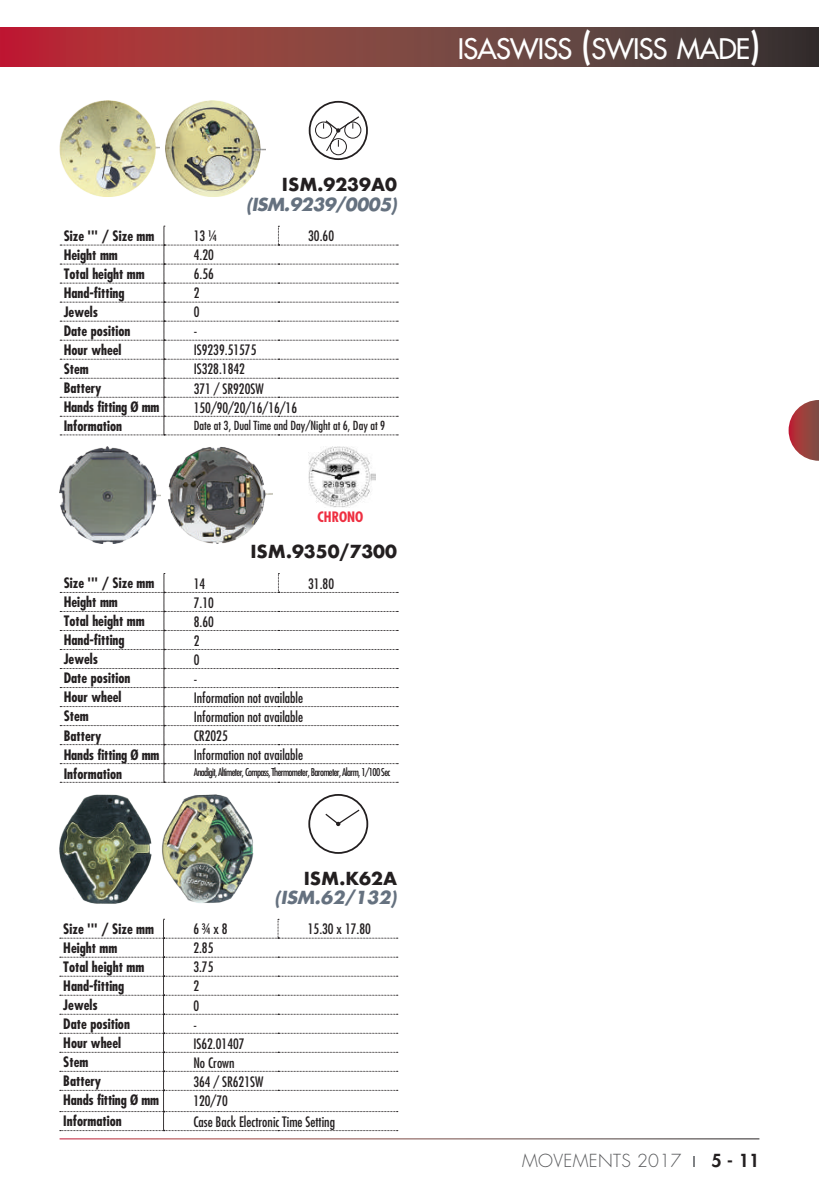
<style>
.page{position:relative;width:819px;height:1191px;background:#fff}
.page>*{position:absolute;margin:0;border:0;box-sizing:border-box;transform-origin:0 0}
.t1{font:27.65px "Futura";letter-spacing:-.025em;color:#fff}
.t2{font:700 17.5px "Futura";color:#231f20}
.t3{font:italic 700 17.5px "Futura";letter-spacing:-.03em;color:#65717f}
.t4{font:300 17.5px "Futura";letter-spacing:.02em;color:#57585a}
.t5{font:800 17.5px "Futura";color:#231f20}
.t6{font:700 condensed 14px "Futura";color:#231f20}
.t7{font:condensed 14px "Futura";color:#231f20}
.t8{font:700 condensed 14px "Futura";color:#ee2f41}
.t9{font:condensed 12.25px "Futura";color:#231f20}
.t10{font:condensed 10.5px "Futura";letter-spacing:-.06em;color:#231f20}
.s1{font-size:36.75px}
</style>
<div class="page">
<svg style="left:4px;top:27px;width:815px;height:40px;background:#7b3d3c"></svg>
<hr style="left:0;top:27px;width:4px;height:40px;background:#be1531">
<svg style="left:788px;top:400px;width:31px;height:61px"></svg>
<img style="left:309px;top:446px;width:66px;height:61px">
<svg style="left:60px;top:226px;width:338px;height:209px"></svg>
<svg style="left:60px;top:573px;width:338px;height:210px"></svg>
<div style="left:302px;top:441px;width:18px;height:10px;background:#fff"></div>
<div style="left:309px;top:101px;width:59px;height:59px;border:2px solid #231f20;border-radius:50%"></div>
<div style="left:330px;top:138px;width:17px;height:17px;border:1px solid #231f20;border-radius:50%"></div>
<div style="left:315px;top:122px;width:17px;height:17px;border:1px solid #231f20;border-radius:50%"></div>
<div style="left:344px;top:122px;width:17px;height:17px;border:1px solid #231f20;border-radius:50%"></div>
<svg style="left:323px;top:116px;width:37px;height:36px"></svg>
<img style="left:165px;top:101px;width:100px;height:95px">
<img style="left:60px;top:101px;width:99px;height:95px">
<img style="left:169px;top:447px;width:104px;height:97px">
<img style="left:60px;top:446px;width:101px;height:98px">
<svg style="left:60px;top:919px;width:338px;height:212px"></svg>
<div style="left:308px;top:794px;width:60px;height:60px;border:2px solid #231f20;border-radius:50%"></div>
<svg style="left:325px;top:809px;width:35px;height:17px"></svg>
<img style="left:162px;top:794px;width:91px;height:109px">
<img style="left:59px;top:794px;width:92px;height:109px">
<p class="t2" style="left:282px;top:172px;width:117px">ISM.9239A0</p>
<p class="t3" style="left:246px;top:192px;width:152px">(ISM.9239/0005)</p>
<p class="t6" style="left:64px;top:227px;width:92px">Size ''' / Size mm</p>
<p class="t7" style="left:194px;top:227px;width:25px">13 ¼</p>
<p class="t7" style="left:308px;top:227px;width:27px">30.60</p>
<p class="t6" style="left:64px;top:246px;width:56px">Height mm</p>
<p class="t7" style="left:194px;top:246px;width:22px">4.20</p>
<p class="t6" style="left:64px;top:265px;width:82px">Total height mm</p>
<p class="t7" style="left:194px;top:265px;width:22px">6.56</p>
<p class="t6" style="left:64px;top:284px;width:62px">Hand-fitting</p>
<p class="t7" style="left:194px;top:284px;width:7px">2</p>
<p class="t6" style="left:64px;top:303px;width:36px">Jewels</p>
<p class="t7" style="left:194px;top:303px;width:7px">0</p>
<p class="t6" style="left:64px;top:322px;width:68px">Date position</p>
<p class="t7" style="left:194px;top:322px;width:5px">-</p>
<p class="t6" style="left:64px;top:341px;width:59px">Hour wheel</p>
<p class="t7" style="left:194px;top:341px;width:64px">IS9239.51575</p>
<p class="t6" style="left:64px;top:360px;width:27px">Stem</p>
<p class="t7" style="left:194px;top:360px;width:53px">IS328.1842</p>
<p class="t6" style="left:64px;top:379px;width:39px">Battery</p>
<p class="t7" style="left:194px;top:379px;width:71px">371 / SR920SW</p>
<p class="t6" style="left:64px;top:398px;width:97px">Hands fitting Ø mm</p>
<p class="t7" style="left:194px;top:398px;width:105px">150/90/20/16/16/16</p>
<p class="t6" style="left:64px;top:417px;width:60px">Information</p>
<p class="t9" style="left:194px;top:418px;width:193px">Date at 3, Dual Time and Day/Night at 6, Day at 9</p>
<p class="t8" style="left:317px;top:507px;width:47px">CHRONO</p>
<p class="t2" style="left:250px;top:539px;width:148px">ISM.9350/7300</p>
<p class="t6" style="left:64px;top:574px;width:92px">Size ''' / Size mm</p>
<p class="t7" style="left:194px;top:574px;width:13px">14</p>
<p class="t7" style="left:308px;top:574px;width:27px">31.80</p>
<p class="t6" style="left:64px;top:593px;width:56px">Height mm</p>
<p class="t7" style="left:194px;top:593px;width:22px">7.10</p>
<p class="t6" style="left:64px;top:612px;width:82px">Total height mm</p>
<p class="t7" style="left:194px;top:613px;width:22px">8.60</p>
<p class="t6" style="left:64px;top:631px;width:62px">Hand-fitting</p>
<p class="t7" style="left:194px;top:632px;width:7px">2</p>
<p class="t6" style="left:64px;top:650px;width:36px">Jewels</p>
<p class="t7" style="left:194px;top:651px;width:7px">0</p>
<p class="t6" style="left:64px;top:669px;width:68px">Date position</p>
<p class="t7" style="left:194px;top:670px;width:5px">-</p>
<p class="t6" style="left:64px;top:688px;width:59px">Hour wheel</p>
<p class="t7" style="left:194px;top:689px;width:111px">Information not available</p>
<p class="t6" style="left:64px;top:707px;width:27px">Stem</p>
<p class="t7" style="left:194px;top:708px;width:111px">Information not available</p>
<p class="t6" style="left:64px;top:726px;width:39px">Battery</p>
<p class="t7" style="left:194px;top:727px;width:36px">CR2025</p>
<p class="t6" style="left:64px;top:745px;width:97px">Hands fitting Ø mm</p>
<p class="t7" style="left:194px;top:746px;width:111px">Information not available</p>
<p class="t6" style="left:64px;top:764px;width:60px">Information</p>
<p class="t10" style="left:194px;top:765px;width:198px">Anadigit, Altimeter, Compass, Thermometer, Barometer, Alarm, 1/100 Sec</p>
<p class="t2" style="left:304px;top:865px;width:95px">ISM.K62A</p>
<p class="t3" style="left:274px;top:885px;width:124px">(ISM.62/132)</p>
<p class="t6" style="left:63px;top:919px;width:92px">Size ''' / Size mm</p>
<p class="t7" style="left:193px;top:920px;width:36px">6 ¾ x 8</p>
<p class="t7" style="left:308px;top:920px;width:65px">15.30 x 17.80</p>
<p class="t6" style="left:63px;top:938px;width:56px">Height mm</p>
<p class="t7" style="left:193px;top:939px;width:22px">2.85</p>
<p class="t6" style="left:63px;top:958px;width:82px">Total height mm</p>
<p class="t7" style="left:193px;top:958px;width:22px">3.75</p>
<p class="t6" style="left:63px;top:977px;width:62px">Hand-fitting</p>
<p class="t7" style="left:193px;top:977px;width:7px">2</p>
<p class="t6" style="left:63px;top:996px;width:36px">Jewels</p>
<p class="t7" style="left:193px;top:996px;width:7px">0</p>
<p class="t6" style="left:63px;top:1015px;width:68px">Date position</p>
<p class="t7" style="left:193px;top:1015px;width:5px">-</p>
<p class="t6" style="left:63px;top:1034px;width:59px">Hour wheel</p>
<p class="t7" style="left:193px;top:1034px;width:53px">IS62.01407</p>
<p class="t6" style="left:63px;top:1053px;width:27px">Stem</p>
<p class="t7" style="left:193px;top:1053px;width:43px">No Crown</p>
<p class="t6" style="left:63px;top:1072px;width:39px">Battery</p>
<p class="t7" style="left:193px;top:1072px;width:71px">364 / SR621SW</p>
<p class="t6" style="left:63px;top:1091px;width:97px">Hands fitting Ø mm</p>
<p class="t7" style="left:193px;top:1091px;width:36px">120/70</p>
<p class="t6" style="left:63px;top:1112px;width:60px">Information</p>
<p class="t7" style="left:193px;top:1112px;width:143px">Case Back Electronic Time Setting</p>
<h1 class="t1" style="left:458px;top:31px;width:304px">ISASWISS <span class="s1">(</span>SWISS MADE<span class="s1">)</span></h1>
<p class="t4" style="left:522px;top:1149px;width:161px">MOVEMENTS 2017</p>
<p class="t5" style="left:711px;top:1148px;width:49px">5 - 11</p>
</div>
